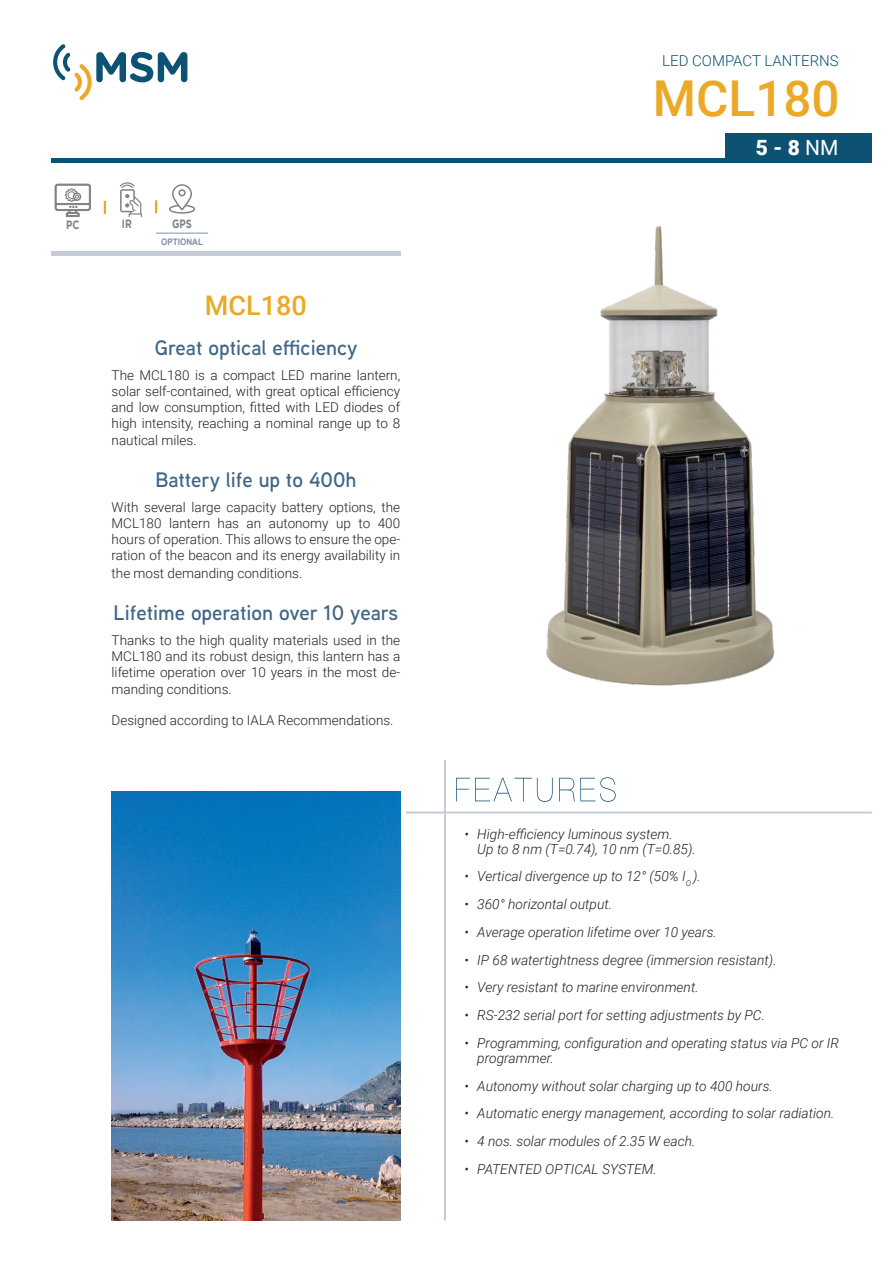
<style>
.page{position:relative;width:893px;height:1263px;background:#fff}
.page>*{position:absolute;margin:0;border:0;box-sizing:border-box;transform-origin:0 0}
.t1{font:500 49.5px "Roboto";color:#eba927}
.t2{font:500 27px "Roboto";color:#eba927}
.t3{font:600 21px "Aaux Next";color:#406686}
.t4{font:900 21px "Roboto";color:#fff}
.t5{font:300 15px "Roboto";color:#0e5273}
.t6{font:italic 300 13.8px/15px "Roboto";color:#231f20}
.Párrafo_descriptivo{font:300 13.5px/16.2px "Roboto";color:#231f20;text-align:justify}
.PORTADA_parrafo_izqu{font:300 13.5px/16.2px "Roboto";color:#231f20;text-align:justify}
.t7{font:700 12px "Gotham";color:#808285;scale:.79 1}
.t8{font:700 9px "Arial";color:#7e90a8;scale:.9 1}
.s1{font-weight:400}
</style>
<div class="page">
<div style="left:726px;top:133px;width:146px;height:26px;background:#0e5273"></div>
<svg style="left:53px;top:44px;width:134px;height:56px"></svg>
<div style="left:51px;top:158px;width:821px;height:5px;background:#0e5273"></div>
<hr style="left:444px;top:760px;width:2px;height:460px;background:#c4cad6">
<hr style="left:406px;top:811px;width:466px;height:2px;background:#c4cad6">
<svg style="left:456px;top:777px;width:160px;height:25px"></svg>
<img style="left:545px;top:226px;width:256px;height:460px">
<img style="left:112px;top:792px;width:288px;height:428px">
<div style="left:51px;top:251px;width:349px;height:5px;background:#c4cad6"></div>
<svg style="left:55px;top:183px;width:36px;height:34px"></svg>
<svg style="left:120px;top:182px;width:22px;height:35px"></svg>
<svg style="left:104px;top:201px;width:2px;height:13px"></svg>
<svg style="left:155px;top:200px;width:2px;height:13px"></svg>
<div style="left:169px;top:205px;width:26px;height:9px;border:2px solid #808285;border-radius:50%"></div>
<svg style="left:171px;top:184px;width:21px;height:27px"></svg>
<div style="left:178px;top:189px;width:8px;height:7px;border:2px solid #808285;border-radius:50%"></div>
<hr style="left:156px;top:232px;width:52px;height:2px;background:#abb6c6">
<p class="t7" style="left:66px;top:217px;width:18px">PC</p>
<p class="t7" style="left:122px;top:216px;width:14px">IR</p>
<p class="t7" style="left:172px;top:216px;width:27px">GPS</p>
<p class="t8" style="left:161px;top:235px;width:48px">OPTIONAL</p>
<h2 class="t2" style="left:205px;top:286px;width:103px">MCL180</h2>
<p class="t3" style="left:155px;top:333px;width:204px">Great optical efficiency</p>
<p class="Párrafo_descriptivo" style="left:112px;top:366px;width:290px">The MCL180 is a compact LED marine lantern, solar self-contained, with great optical efficiency and low consumption, fitted with LED diodes of high intensity, reaching a nominal range up to 8 nautical miles.</p>
<p class="t3" style="left:155px;top:465px;width:202px">Battery life up to 400h</p>
<p class="PORTADA_parrafo_izqu" style="left:112px;top:498px;width:290px">With several large capacity battery options, the MCL180 lantern has an autonomy up to 400 hours of operation. This allows to ensure the ope&shy;ration of the beacon and its energy availability in</p>
<p class="PORTADA_parrafo_izqu" style="left:112px;top:565px;width:192px">the most demanding conditions.</p>
<p class="t3" style="left:114px;top:598px;width:286px">Lifetime operation over 10 years</p>
<p class="Párrafo_descriptivo" style="left:112px;top:632px;width:290px">Thanks to the high quality materials used in the MCL180 and its robust design, this lantern has a lifetime operation over 10 years in the most de&shy;manding conditions.</p>
<p class="Párrafo_descriptivo" style="left:112px;top:711px;width:283px">Designed according to IALA Recommendations.</p>
<p class="t5" style="left:662px;top:50px;width:178px">LED COMPACT LANTERNS</p>
<p class="t1" style="left:653px;top:64px;width:188px">MCL180</p>
<p class="t4" style="left:756px;top:133px;width:84px">5 - 8 <span class="s1">NM</span></p>
<p class="t6" style="left:477px;top:826px;width:220px;text-indent:-13px">• High-efficiency luminous system.<br>Up to 8 nm (T=0.74), 10 nm (T=0.85).</p>
<p class="t6" style="left:465px;top:868px;width:238px">• Vertical divergence up to 12° (50% I<sub>O</sub> ).</p>
<p class="t6" style="left:465px;top:896px;width:149px">• 360° horizontal output.</p>
<p class="t6" style="left:465px;top:924px;width:254px">• Average operation lifetime over 10 years.</p>
<p class="t6" style="left:465px;top:952px;width:314px">• IP 68 watertightness degree (immersion resistant).</p>
<p class="t6" style="left:465px;top:979px;width:236px">• Very resistant to marine environment.</p>
<p class="t6" style="left:465px;top:1007px;width:302px">• RS-232 serial port for setting adjustments by PC.</p>
<p class="t6" style="left:477px;top:1035px;width:363px;text-indent:-13px">• Programming, configuration and operating status via PC or IR programmer.</p>
<p class="t6" style="left:465px;top:1078px;width:310px">• Autonomy without solar charging up to 400 hours.</p>
<p class="t6" style="left:465px;top:1105px;width:371px">• Automatic energy management, according to solar radiation.</p>
<p class="t6" style="left:465px;top:1133px;width:232px">• 4 nos. solar modules of 2.35 W each.</p>
<p class="t6" style="left:465px;top:1161px;width:194px">• PATENTED OPTICAL SYSTEM.</p>
</div>
